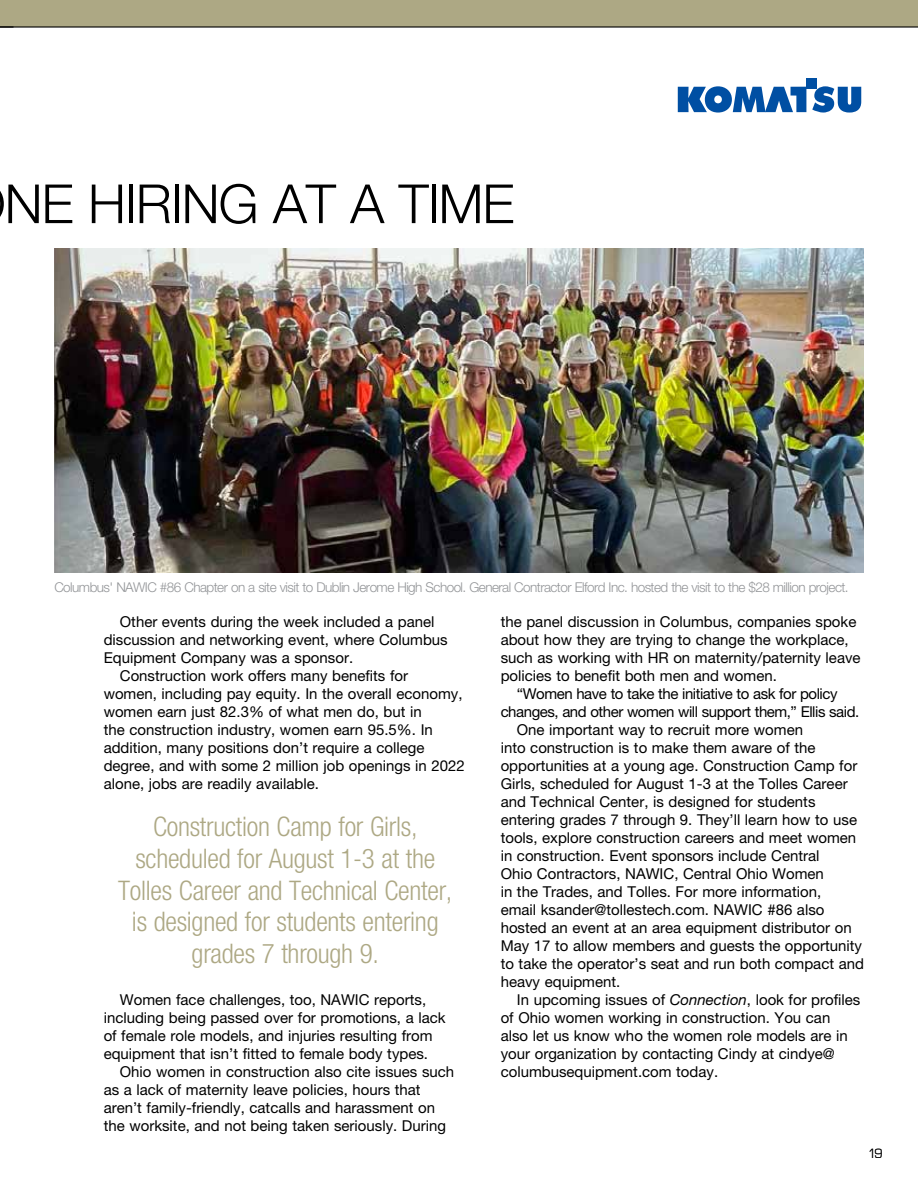
<style>
.page{position:relative;width:918px;height:1188px;background:#fff}
.page>*{position:absolute;margin:0;border:0;box-sizing:border-box;transform-origin:0 0}
.t1{font:300 54px "Helvetica Neue LT Std";letter-spacing:-.02em;color:#000}
.t2{font:300 condensed 27px/31.5px "Helvetica Neue LT Std";letter-spacing:-.01em;color:#ada884;text-align:center}
.t3{font:15px/18px "Helvetica Neue LT Std";color:#000}
.t4{font:15px "Helvetica Neue LT Std";letter-spacing:-.03em;color:#000}
.t5{font:300 13.5px "Helvetica Neue LT Std";letter-spacing:-.04em;color:#939598}
.t6{font:300 13.5px "Eurostile Next LT Com";color:#000}
.s1{font-style:italic}
</style>
<div class="page">
<div style="left:0;top:0;width:918px;height:27px;background:#ada884"></div>
<hr style="left:0;top:26px;width:918px;height:2px;background:#000">
<img style="left:54px;top:248px;width:810px;height:325px">
<svg style="left:678px;top:86px;width:128px;height:27px"></svg>
<svg style="left:812px;top:86px;width:49px;height:27px"></svg>
<div style="left:806px;top:79px;width:11px;height:10px;background:#004fa3"></div>
<h1 class="t1" style="left:5px;top:171px;width:511px">NE HIRING AT A TIME</h1>
<p class="t5" style="left:54px;top:579px;width:796px">Columbus' NAWIC #86 Chapter on a site visit to Dublin Jerome High School. General Contractor Elford Inc. hosted the visit to the $28 million project.</p>
<p class="t3" style="left:120px;top:613px;width:316px">Other events during the week included a panel</p>
<p class="t3" style="left:104px;top:631px;width:346px">discussion and networking event, where Columbus</p>
<p class="t3" style="left:104px;top:649px;width:251px">Equipment Company was a sponsor.</p>
<p class="t3" style="left:120px;top:667px;width:290px">Construction work offers many benefits for</p>
<p class="t3" style="left:104px;top:685px;width:360px">women, including pay equity. In the overall economy,</p>
<p class="t3" style="left:104px;top:703px;width:320px">women earn just 82.3% of what men do, but in</p>
<p class="t3" style="left:104px;top:721px;width:331px">the construction industry, women earn 95.5%. In</p>
<p class="t3" style="left:104px;top:739px;width:322px">addition, many positions don’t require a college</p>
<p class="t3" style="left:104px;top:757px;width:363px">degree, and with some 2 million job openings in 2022</p>
<p class="t3" style="left:104px;top:775px;width:217px">alone, jobs are readily available.</p>
<h2 class="t2" style="left:118px;top:811px;width:336px">Construction Camp for Girls, scheduled for August 1-3 at the<br>Tolles Career and Technical Center, is designed for students entering grades 7 through 9.</h2>
<p class="t3" style="left:104px;top:991px;width:343px;text-indent:16px">Women face challenges, too, NAWIC reports, including being passed over for promotions, a lack of female role models, and injuries resulting from equipment that isn’t fitted to female body types.</p>
<p class="t3" style="left:104px;top:1063px;width:352px;text-indent:16px">Ohio women in construction also cite issues such as a lack of maternity leave policies, hours that aren’t family-friendly, catcalls and harassment on the worksite, and not being taken seriously. During</p>
<p class="t3" style="left:501px;top:613px;width:357px">the panel discussion in Columbus, companies spoke</p>
<p class="t3" style="left:501px;top:631px;width:350px">about how they are trying to change the workplace,</p>
<p class="t3" style="left:501px;top:649px;width:361px">such as working with HR on maternity/paternity leave</p>
<p class="t3" style="left:501px;top:667px;width:278px">policies to benefit both men and women.</p>
<p class="t4" style="left:517px;top:685px;width:322px">“Women have to take the initiative to ask for policy</p>
<p class="t4" style="left:501px;top:703px;width:360px">changes, and other women will support them,” Ellis said.</p>
<p class="t3" style="left:517px;top:721px;width:288px">One important way to recruit more women</p>
<p class="t3" style="left:501px;top:739px;width:316px">into construction is to make them aware of the</p>
<p class="t3" style="left:501px;top:757px;width:358px">opportunities at a young age. Construction Camp for</p>
<p class="t3" style="left:501px;top:775px;width:349px">Girls, scheduled for August 1-3 at the Tolles Career</p>
<p class="t3" style="left:501px;top:793px;width:316px">and Technical Center, is designed for students</p>
<p class="t3" style="left:501px;top:811px;width:358px">entering grades 7 through 9. They’ll learn how to use</p>
<p class="t3" style="left:501px;top:829px;width:357px">tools, explore construction careers and meet women</p>
<p class="t3" style="left:501px;top:847px;width:320px">in construction. Event sponsors include Central</p>
<p class="t3" style="left:501px;top:865px;width:325px">Ohio Contractors, NAWIC, Central Ohio Women</p>
<p class="t3" style="left:501px;top:883px;width:322px">in the Trades, and Tolles. For more information,</p>
<p class="t3" style="left:501px;top:901px;width:325px">email ksander@tollestech.com. NAWIC #86 also</p>
<p class="t3" style="left:501px;top:919px;width:352px">hosted an event at an area equipment distributor on</p>
<p class="t3" style="left:501px;top:937px;width:363px">May 17 to allow members and guests the opportunity</p>
<p class="t3" style="left:501px;top:955px;width:365px">to take the operator’s seat and run both compact and</p>
<p class="t3" style="left:501px;top:973px;width:121px">heavy equipment.</p>
<p class="t3" style="left:517px;top:991px;width:345px">In upcoming issues of <span class="s1">Connection</span>, look for profiles</p>
<p class="t3" style="left:501px;top:1009px;width:331px">of Ohio women working in construction. You can</p>
<p class="t3" style="left:501px;top:1027px;width:349px">also let us know who the women role models are in</p>
<p class="t3" style="left:501px;top:1045px;width:336px">your organization by contacting Cindy at cindye@</p>
<p class="t3" style="left:501px;top:1063px;width:219px">columbusequipment.com today.</p>
<p class="t6" style="left:869px;top:1146px;width:15px">19</p>
</div>
